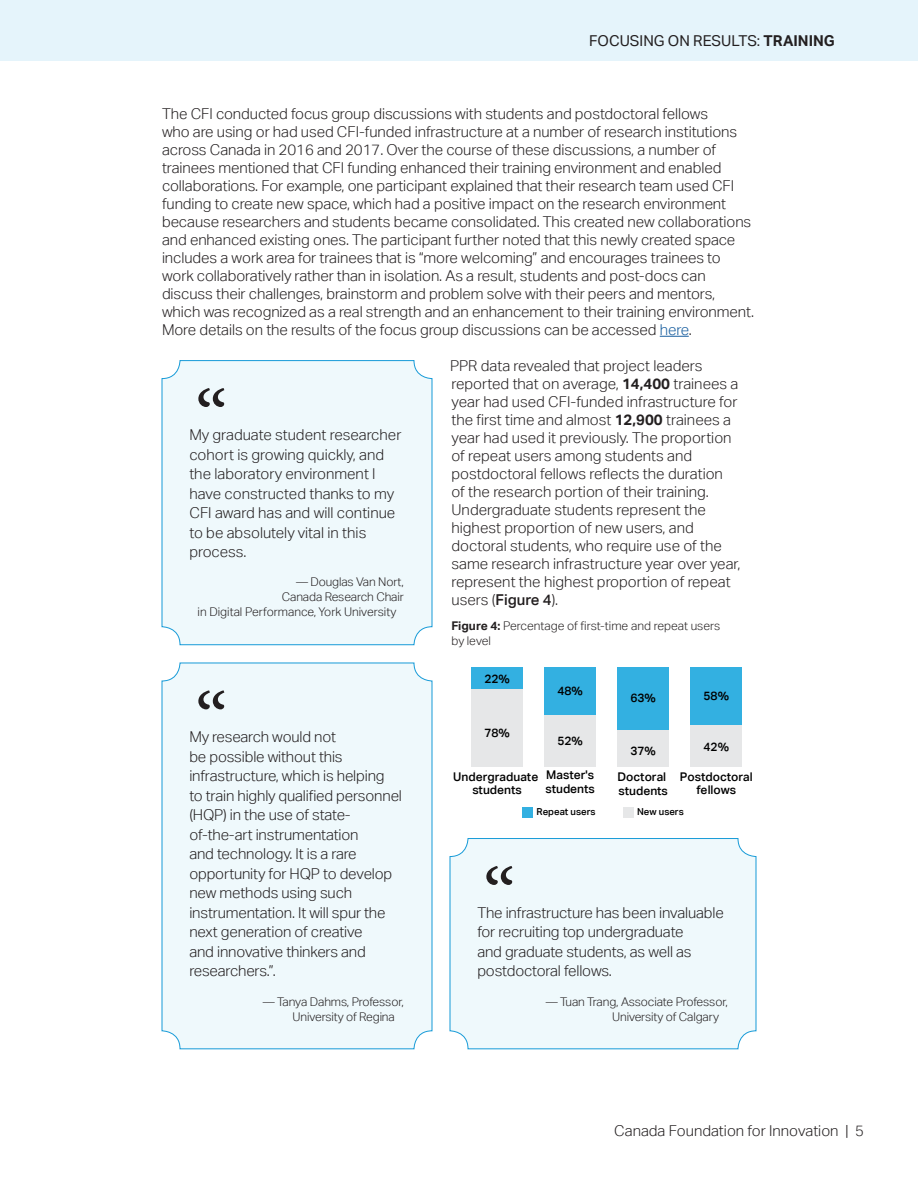
<style>
.page{position:relative;width:918px;height:1188px;background:#fff}
.page>*{position:absolute;margin:0;border:0;box-sizing:border-box;transform-origin:0 0}
.BodyText{font:300 15px/18px "Aktiv Grotesk";letter-spacing:-.005em;color:#231f20}
.t1{font:15px "Aktiv Grotesk";color:#231f20}
.BodyText-2{font:300 12px/15px "Aktiv Grotesk";letter-spacing:-.01em;color:#231f20}
.t2{font:500 12px/13.2px "Aktiv Grotesk";color:#000;text-align:center}
.t3{font:500 9.6px "Aktiv Grotesk";color:#000}
.s1{font-weight:700}
.s2{color:#175d9e}
.s3{font-weight:500}
</style>
<div class="page">
<div style="left:0;top:0;width:918px;height:60px;background:#e5f4fb"></div>
<svg style="left:660px;top:336px;width:29px;height:1px"></svg>
<div style="left:162px;top:663px;width:270px;height:386px;background:#eff9fc;border-radius:18px"></div>
<svg style="left:198px;top:690px;width:26px;height:19px"></svg>
<div style="left:162px;top:663px;width:270px;height:386px;border:1px solid #179bd8;border-radius:18px"></div>
<div style="left:450px;top:839px;width:306px;height:210px;background:#eff9fc;border-radius:18px"></div>
<svg style="left:486px;top:866px;width:26px;height:19px"></svg>
<div style="left:450px;top:838px;width:306px;height:211px;border:1px solid #179bd8;border-radius:18px"></div>
<div style="left:472px;top:667px;width:51px;height:22px;background:#33b0e1"></div>
<div style="left:472px;top:690px;width:51px;height:77px;background:#e6e7e8"></div>
<div style="left:545px;top:667px;width:51px;height:48px;background:#33b0e1"></div>
<div style="left:545px;top:715px;width:51px;height:52px;background:#e6e7e8"></div>
<div style="left:618px;top:667px;width:51px;height:63px;background:#33b0e1"></div>
<div style="left:618px;top:730px;width:51px;height:37px;background:#e6e7e8"></div>
<div style="left:691px;top:667px;width:51px;height:58px;background:#33b0e1"></div>
<div style="left:691px;top:725px;width:51px;height:42px;background:#e6e7e8"></div>
<div style="left:522px;top:807px;width:11px;height:11px;background:#33b0e1"></div>
<div style="left:623px;top:807px;width:11px;height:11px;background:#e6e7e8"></div>
<div style="left:162px;top:361px;width:270px;height:284px;background:#eff9fc;border-radius:18px"></div>
<svg style="left:198px;top:388px;width:26px;height:19px"></svg>
<div style="left:162px;top:360px;width:270px;height:285px;border:1px solid #179bd8;border-radius:18px"></div>
<p class="t1" style="left:589px;top:32px;width:247px">FOCUSING ON RESULTS: <span class="s1">TRAINING</span></p>
<p class="BodyText" style="left:162px;top:104px;width:594px">The CFI conducted focus group discussions with students and postdoctoral fellows<br>who are using or had used CFI-funded infrastructure at a number of research institutions across Canada in 2016 and 2017. Over the course of these discussions, a number of trainees mentioned that CFI funding enhanced their training environment and enabled collaborations. For example, one participant explained that their research team used CFI funding to create new space, which had a positive impact on the research environment because researchers and students became consolidated. This created new collaborations and enhanced existing ones. The participant further noted that this newly created space includes a work area for trainees that is “more welcoming” and encourages trainees to work collaboratively rather than in isolation. As a result, students and post-docs can discuss their challenges, brainstorm and problem solve with their peers and mentors, which was recognized as a real strength and an enhancement to their training environment.<br>More details on the results of the focus group discussions can be accessed <span class="s2">here</span>.</p>
<p class="BodyText" style="left:450px;top:356px;width:292px">PPR data revealed that project leaders reported that on average, <span class="s1">14,400</span> trainees a year had used CFI-funded infrastructure for the first time and almost <span class="s1">12,900</span> trainees a year had used it previously. The proportion of repeat users among students and postdoctoral fellows reflects the duration<br>of the research portion of their training.<br>Undergraduate students represent the highest proportion of new users, and doctoral students, who require use of the same research infrastructure year over year, represent the highest proportion of repeat users (<span class="s3">Figure 4</span>).</p>
<p class="BodyText" style="left:189px;top:425px;width:214px;line-height:19.5px">My graduate student researcher cohort is growing quickly, and the laboratory environment I have constructed thanks to my<br>CFI award has and will continue to be absolutely vital in this process.</p>
<p class="BodyText-2" style="left:296px;top:574px;width:109px">— Douglas Van Nort,</p>
<p class="BodyText-2" style="left:282px;top:589px;width:124px">Canada Research Chair</p>
<p class="BodyText-2" style="left:198px;top:604px;width:200px">in Digital Performance, York University</p>
<p class="BodyText-2" style="left:452px;top:619px;width:270px;line-height:14.4px"><span class="s1">Figure 4:</span> Percentage of first-time and repeat users by level</p>
<p class="BodyText" style="left:189px;top:727px;width:214px;line-height:19.5px">My research would not<br>be possible without this infrastructure, which is helping<br>to train highly qualified personnel (HQP) in the use of state&shy;of-the-art instrumentation<br>and technology. It is a rare opportunity for HQP to develop new methods using such instrumentation. It will spur the next generation of creative<br>and innovative thinkers and researchers.”.</p>
<p class="BodyText-2" style="left:292px;top:995px;width:113px;text-indent:-30px">— Tanya Dahms, Professor,<br>University of Regina</p>
<p class="t2" style="left:484px;top:672px;width:27px">22%</p>
<p class="t2" style="left:557px;top:684px;width:27px">48%</p>
<p class="t2" style="left:484px;top:726px;width:27px">78%</p>
<p class="t2" style="left:453px;top:770px;width:86px">Undergraduate students</p>
<p class="t2" style="left:557px;top:734px;width:27px">52%</p>
<p class="t2" style="left:545px;top:767px;width:51px;line-height:14.4px;text-align:left">Master's students</p>
<p class="t2" style="left:630px;top:691px;width:27px">63%</p>
<p class="t2" style="left:704px;top:689px;width:27px">58%</p>
<p class="t2" style="left:630px;top:744px;width:27px">37%</p>
<p class="t2" style="left:618px;top:770px;width:52px;text-align:left">Doctoral students</p>
<p class="t2" style="left:704px;top:740px;width:27px">42%</p>
<p class="t2" style="left:680px;top:770px;width:74px">Postdoctoral fellows</p>
<p class="t3" style="left:537px;top:806px;width:61px">Repeat users</p>
<p class="t3" style="left:637px;top:806px;width:48px">New users</p>
<p class="BodyText" style="left:477px;top:903px;width:248px;line-height:19.5px">The infrastructure has been invaluable for recruiting top undergraduate<br>and graduate students, as well as postdoctoral fellows.</p>
<p class="BodyText-2" style="left:612px;top:995px;width:117px;text-indent:-66px">— Tuan Trang, Associate Professor,<br>University of Calgary</p>
<p class="BodyText" style="left:614px;top:1121px;width:251px">Canada Foundation for Innovation | 5</p>
</div>
